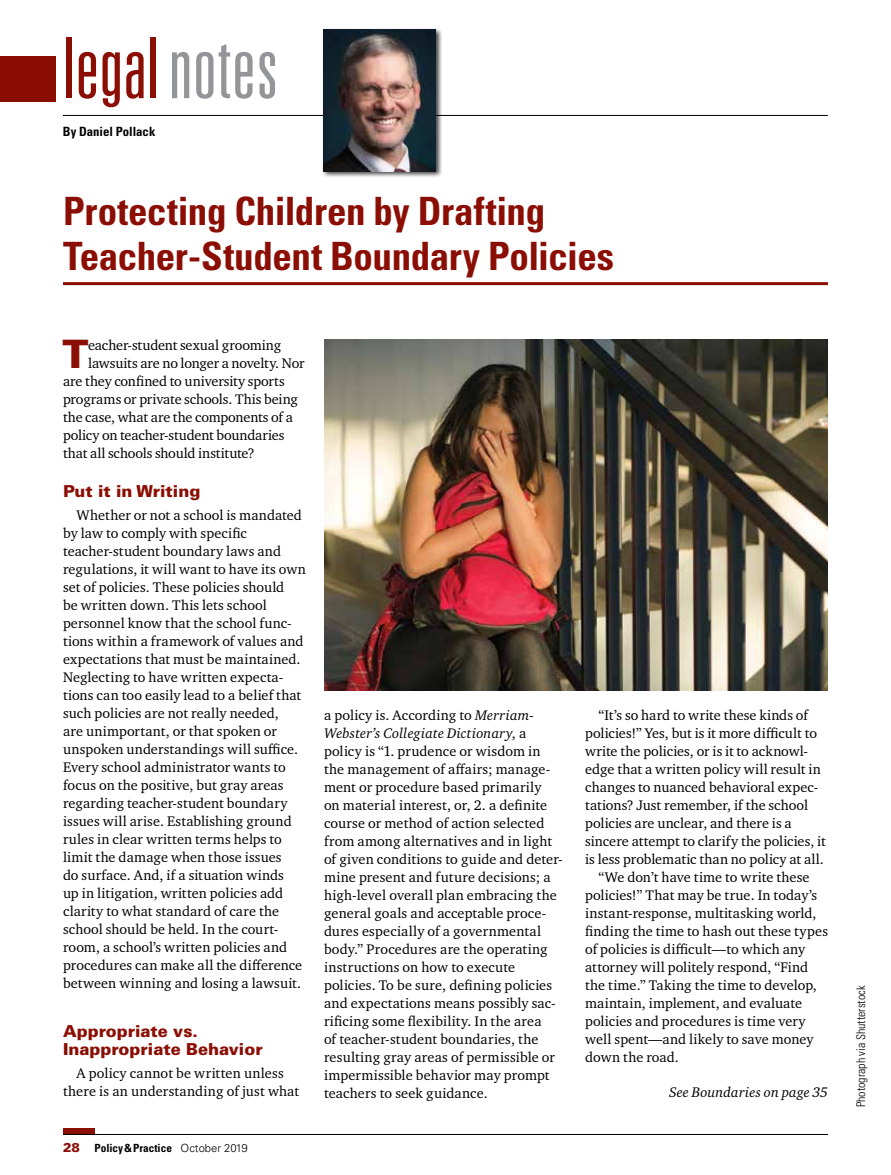
<style>
.page{position:relative;width:891px;height:1175px;background:#fff}
.page>*{position:absolute;margin:0;border:0;box-sizing:border-box;transform-origin:0 0}
.t1{font:300 ultra-condensed 84px "Univers LT Std";letter-spacing:.005em;color:#8b0e04}
.t2{font:900 39.15px "Univers LT Std";color:#8b0e04}
.t3{font:700 condensed 39px/45px "Univers LT Std";letter-spacing:-.01em;color:#8b0e04}
.t4{font:900 16.5px/18px "Univers LT Std";color:#8b0e04}
.t5{font:14.25px/18px "Charter ITC Pro";letter-spacing:.005em;color:#000}
.t6{font:14.25px "Charter ITC Pro";letter-spacing:-.015em;color:#000}
.t7{font:italic 14.25px "Charter ITC Pro";letter-spacing:.01em;color:#000}
.t8{font:700 condensed 12.75px "Univers LT Std";color:#000}
.t9{font:300 condensed 12px "Univers LT Std";color:#000}
.t10{font:700 condensed 11.25px "Univers LT Std";color:#000}
.s1{color:#939598}
.s2{font-weight:900;font-stretch:normal;font-size:12.75px;color:#8b0e04}
.s3{font-weight:300;font-stretch:normal}
.s4{font-style:italic}
</style>
<div class="page">
<div style="left:63px;top:1128px;width:31px;height:6px;background:#8b0e04"></div>
<hr style="left:63px;top:1134px;width:765px;height:1px;background:#000">
<hr style="left:63px;top:115px;width:765px;height:1px;background:#000">
<div style="left:0;top:56px;width:56px;height:45px;background:#8b0e04"></div>
<div style="left:321px;top:27px;width:121px;height:151px;background:#000;opacity:.75"></div>
<img style="left:323px;top:29px;width:113px;height:142px">
<hr style="left:63px;top:282px;width:765px;height:3px;background:#8b0e04">
<img style="left:324px;top:339px;width:504px;height:351px">
<p class="t1" style="left:63px;top:25px;width:217px">legal <span class="s1">notes</span></p>
<p class="t8" style="left:63px;top:124px;width:94px">By Daniel Pollack</p>
<p class="t3" style="left:63px;top:188px;width:553px">Protecting Children by Drafting<br>Teacher-Student Boundary Policies</p>
<p class="t2" style="left:63px;top:329px;width:28px">T</p>
<p class="t5" style="left:88px;top:335px;width:195px">eacher-student sexual grooming</p>
<p class="t6" style="left:88px;top:354px;width:218px">lawsuits are no longer a novelty. Nor</p>
<p class="t5" style="left:63px;top:371px;width:223px">are they confined to university sports</p>
<p class="t5" style="left:63px;top:389px;width:237px">programs or private schools. This being</p>
<p class="t5" style="left:63px;top:407px;width:231px">the case, what are the components of a</p>
<p class="t5" style="left:63px;top:425px;width:223px">policy on teacher-student boundaries</p>
<p class="t5" style="left:63px;top:443px;width:193px">that all schools should institute?</p>
<p class="t4" style="left:63px;top:481px;width:139px">Put it in Writing</p>
<p class="t5" style="left:63px;top:506px;width:244px;text-indent:13px">Whether or not a school is mandated by law to comply with specific teacher-student boundary laws and regulations, it will want to have its own set of policies. These policies should<br>be written down. This lets school personnel know that the school func&shy;tions within a framework of values and expectations that must be maintained.<br>Neglecting to have written expecta&shy;tions can too easily lead to a belief that such policies are not really needed,<br>are unimportant, or that spoken or unspoken understandings will suffice.<br>Every school administrator wants to focus on the positive, but gray areas regarding teacher-student boundary issues will arise. Establishing ground rules in clear written terms helps to limit the damage when those issues<br>do surface. And, if a situation winds<br>up in litigation, written policies add clarity to what standard of care the school should be held. In the court&shy;room, a school’s written policies and procedures can make all the difference between winning and losing a lawsuit.</p>
<p class="t4" style="left:63px;top:1021px;width:201px">Appropriate vs.<br>Inappropriate Behavior</p>
<p class="t5" style="left:63px;top:1064px;width:238px;text-align:center">A policy cannot be written unless there is an understanding of just what</p>
<p class="t10" style="left:63px;top:1141px;width:186px"><span class="s2">28</span> Policy &amp; Practice <span class="s3">October 2019</span></p>
<p class="t5" style="left:324px;top:705px;width:240px">a policy is. According to <span class="s4">Merriam-Webster’s Collegiate Dictionary</span>, a policy is “1. prudence or wisdom in the management of affairs; manage&shy;ment or procedure based primarily<br>on material interest, or, 2. a definite course or method of action selected from among alternatives and in light of given conditions to guide and deter&shy;mine present and future decisions; a high-level overall plan embracing the general goals and acceptable proce&shy;dures especially of a governmental body.” Procedures are the operating instructions on how to execute policies. To be sure, defining policies and expectations means possibly sac&shy;rificing some flexibility. In the area<br>of teacher-student boundaries, the resulting gray areas of permissible or impermissible behavior may prompt teachers to seek guidance.</p>
<p class="t5" style="left:599px;top:705px;width:211px">“It’s so hard to write these kinds of</p>
<p class="t5" style="left:585px;top:723px;width:233px">policies!” Yes, but is it more difficult to</p>
<p class="t5" style="left:585px;top:741px;width:225px">write the policies, or is it to acknowl-</p>
<p class="t5" style="left:585px;top:759px;width:237px">edge that a written policy will result in</p>
<p class="t5" style="left:585px;top:777px;width:235px">changes to nuanced behavioral expec-</p>
<p class="t5" style="left:585px;top:795px;width:224px">tations? Just remember, if the school</p>
<p class="t5" style="left:585px;top:813px;width:208px">policies are unclear, and there is a</p>
<p class="t5" style="left:585px;top:831px;width:242px">sincere attempt to clarify the policies, it</p>
<p class="t5" style="left:585px;top:849px;width:240px">is less problematic than no policy at all.</p>
<p class="t5" style="left:599px;top:867px;width:212px">“We don’t have time to write these</p>
<p class="t5" style="left:585px;top:885px;width:234px">policies!” That may be true. In today’s</p>
<p class="t5" style="left:585px;top:903px;width:233px">instant-response, multitasking world,</p>
<p class="t5" style="left:585px;top:921px;width:244px">finding the time to hash out these types</p>
<p class="t5" style="left:585px;top:939px;width:222px">of policies is difficult—to which any</p>
<p class="t5" style="left:585px;top:957px;width:225px">attorney will politely respond, “Find</p>
<p class="t5" style="left:585px;top:975px;width:233px">the time.” Taking the time to develop,</p>
<p class="t5" style="left:585px;top:993px;width:218px">maintain, implement, and evaluate</p>
<p class="t5" style="left:585px;top:1011px;width:222px">policies and procedures is time very</p>
<p class="t5" style="left:585px;top:1029px;width:230px">well spent—and likely to save money</p>
<p class="t5" style="left:585px;top:1047px;width:95px">down the road.</p>
<p class="t7" style="left:669px;top:1083px;width:160px">See Boundaries on page 35</p>
<p class="t9" style="left:854px;top:1107px;width:123px;rotate:-90deg">Photograph via Shutterstock</p>
</div>
